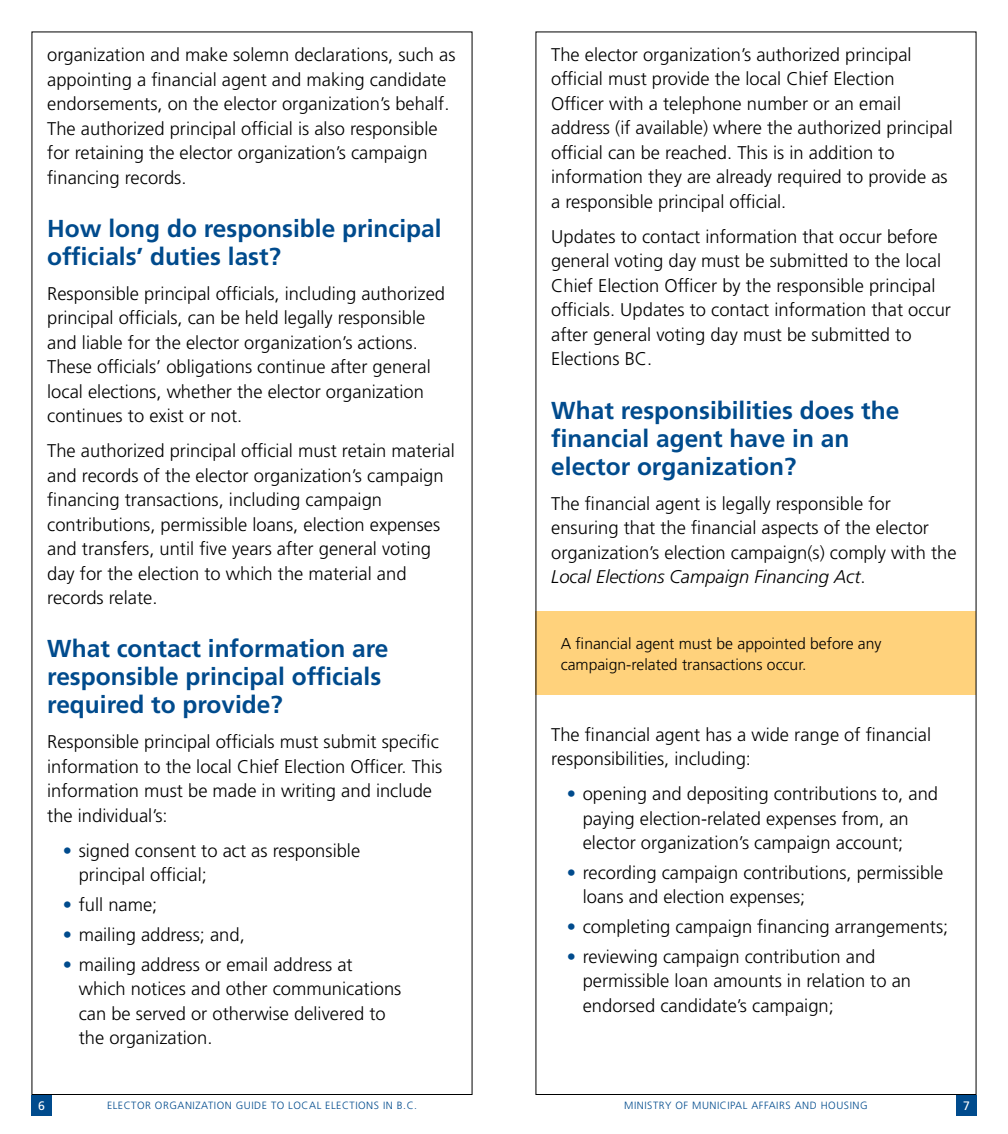
<style>
.page{position:relative;width:1008px;height:1134px;background:#fff}
.page>*{position:absolute;margin:0;border:0;box-sizing:border-box;transform-origin:0 0}
.t1{font:700 24.5px/28px "Frutiger LT Std";color:#004b8d}
.t2{font:300 18.38px/24.5px "Frutiger LT Std";color:#000}
.t3{font:300 15.75px/21px "Frutiger LT Std";color:#000}
.t4{font:12.25px "Frutiger LT Std";color:#fff}
.t5{font:300 10.5px "Frutiger LT Std";letter-spacing:.05em;color:#004b8d}
.s1{color:#004b8d}
.s2{font-style:italic}
</style>
<div class="page">
<div style="left:956px;top:1095px;width:20px;height:20px;background:#004b8d"></div>
<div style="left:32px;top:1095px;width:20px;height:20px;background:#004b8d"></div>
<div style="left:536px;top:612px;width:440px;height:83px;background:#ffd27c"></div>
<p class="t2" style="left:47px;top:43px;width:410px">organization and make solemn declarations, such as appointing a financial agent and making candidate endorsements, on the elector organization’s behalf.<br>The authorized principal official is also responsible for retaining the elector organization’s campaign financing records.</p>
<h1 class="t1" style="left:47px;top:214px;width:396px">How long do responsible principal officials’ duties last?</h1>
<p class="t2" style="left:47px;top:281px;width:399px">Responsible principal officials, including authorized principal officials, can be held legally responsible and liable for the elector organization’s actions.<br>These officials’ obligations continue after general local elections, whether the elector organization continues to exist or not.</p>
<p class="t2" style="left:47px;top:439px;width:409px">The authorized principal official must retain material and records of the elector organization’s campaign financing transactions, including campaign contributions, permissible loans, election expenses and transfers, until five years after general voting day for the election to which the material and records relate.</p>
<h1 class="t1" style="left:47px;top:635px;width:343px">What contact information are responsible principal officials required to provide?</h1>
<p class="t2" style="left:47px;top:730px;width:397px">Responsible principal officials must submit specific information to the local Chief Election Officer. This information must be made in writing and include the individual’s:</p>
<p class="t2" style="left:79px;top:838px;width:283px;text-indent:-16px"><span class="s1">•</span> signed consent to act as responsible principal official;</p>
<p class="t2" style="left:63px;top:893px;width:96px"><span class="s1">•</span> full name;</p>
<p class="t2" style="left:63px;top:922px;width:183px"><span class="s1">•</span> mailing address; and,</p>
<p class="t2" style="left:79px;top:952px;width:324px;text-indent:-16px"><span class="s1">•</span> mailing address or email address at which notices and other communications can be served or otherwise delivered to the organization.</p>
<p class="t2" style="left:551px;top:43px;width:403px">The elector organization’s authorized principal official must provide the local Chief Election<br>Officer with a telephone number or an email address (if available) where the authorized principal official can be reached. This is in addition to information they are already required to provide as a responsible principal official.</p>
<p class="t2" style="left:551px;top:225px;width:401px">Updates to contact information that occur before general voting day must be submitted to the local Chief Election Officer by the responsible principal officials. Updates to contact information that occur after general voting day must be submitted to Elections BC.</p>
<h1 class="t1" style="left:551px;top:396px;width:350px">What responsibilities does the financial agent have in an elector organization?</h1>
<p class="t2" style="left:551px;top:491px;width:407px">The financial agent is legally responsible for ensuring that the financial aspects of the elector organization’s election campaign(s) comply with the <span class="s2">Local Elections Campaign Financing Act</span>.</p>
<p class="t3" style="left:561px;top:633px;width:322px">A financial agent must be appointed before any campaign-related transactions occur.</p>
<p class="t2" style="left:551px;top:722px;width:381px">The financial agent has a wide range of financial responsibilities, including:</p>
<p class="t2" style="left:583px;top:782px;width:357px;text-indent:-16px"><span class="s1">•</span> opening and depositing contributions to, and paying election-related expenses from, an elector organization’s campaign account;</p>
<p class="t2" style="left:583px;top:860px;width:362px;text-indent:-16px"><span class="s1">•</span> recording campaign contributions, permissible loans and election expenses;</p>
<p class="t2" style="left:567px;top:915px;width:383px"><span class="s1">•</span> completing campaign financing arrangements;</p>
<p class="t2" style="left:583px;top:945px;width:330px;text-indent:-16px"><span class="s1">•</span> reviewing campaign contribution and permissible loan amounts in relation to an endorsed candidate’s campaign;</p>
<p class="t4" style="left:38px;top:1098px;width:8px">6</p>
<p class="t5" style="left:107px;top:1099px;width:312px">ELECTOR ORGANIZATION GUIDE TO LOCAL ELECTIONS IN B.C.</p>
<p class="t5" style="left:624px;top:1099px;width:245px">MINISTRY OF MUNICIPAL AFFAIRS AND HOUSING</p>
<p class="t4" style="left:963px;top:1098px;width:8px">7</p>
</div>
